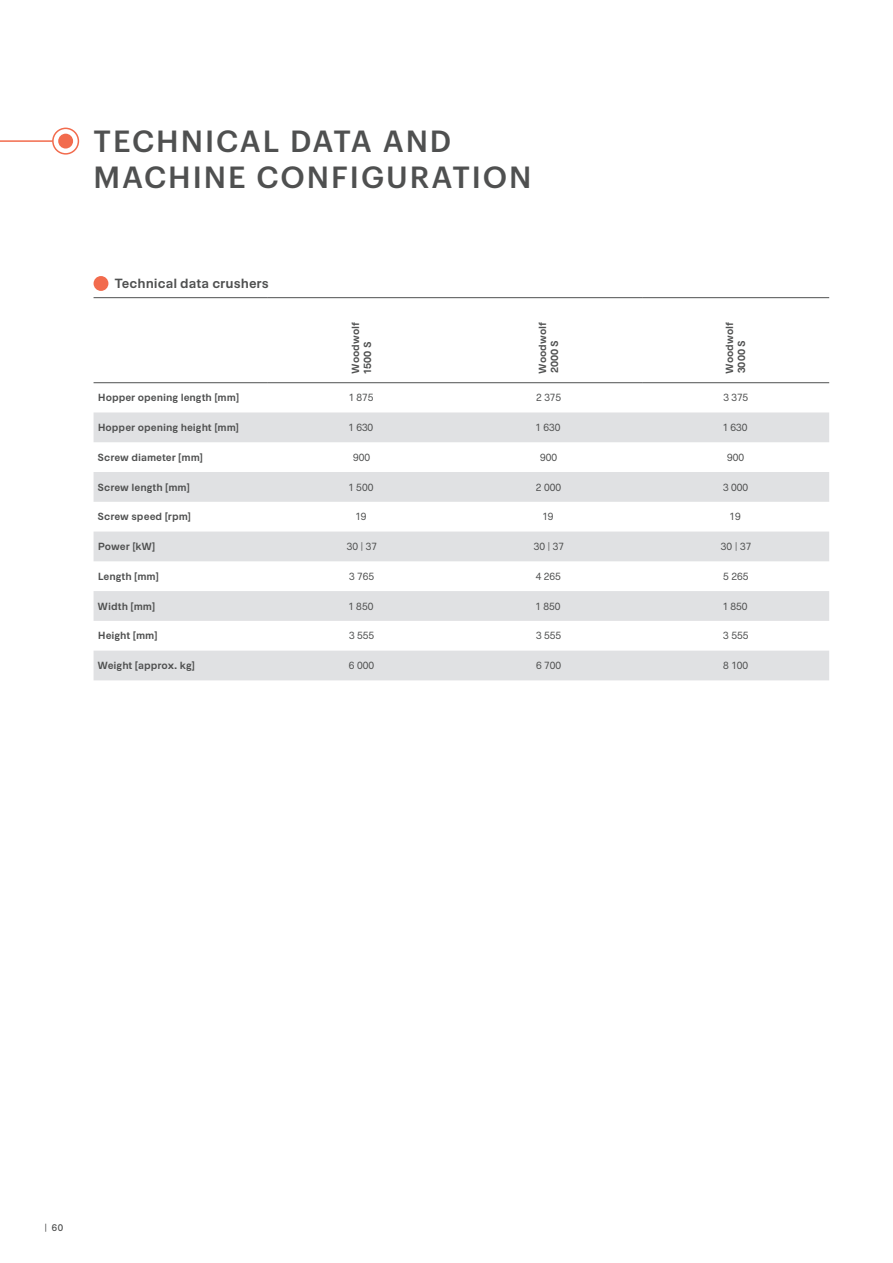
<style>
.page{position:relative;width:893px;height:1263px;background:#fff}
.page>*{position:absolute;margin:0;border:0;box-sizing:border-box;transform-origin:0 0}
.t1{font:500 30px/36px "Graphik";letter-spacing:.065em;color:#4f5050}
.t2{font:700 13.5px "Okomito";color:#4f5050}
.t3{font:700 10.5px/12px "Okomito";color:#4f5050}
.t4{font:10.5px "Okomito";color:#4f5050}
.t5{font:500 9.75px "Okomito";color:#4f5050}
</style>
<div class="page">
<div style="left:52px;top:128px;width:27px;height:27px;border:2px solid #f26b4d;border-radius:50%"></div>
<div style="left:58px;top:134px;width:15px;height:15px;background:#f26b4d;border-radius:50%"></div>
<hr style="left:0;top:140px;width:53px;height:2px;background:#f26b4d">
<svg style="left:94px;top:412px;width:735px;height:149px;fill:#e0e1e3"></svg>
<svg style="left:94px;top:591px;width:735px;height:89px;fill:#e0e1e3"></svg>
<hr style="left:94px;top:297px;width:174px;height:1px;background:#4f5050">
<hr style="left:268px;top:297px;width:187px;height:1px;background:#4f5050">
<hr style="left:455px;top:297px;width:187px;height:1px;background:#4f5050">
<hr style="left:642px;top:297px;width:187px;height:1px;background:#4f5050">
<hr style="left:94px;top:382px;width:174px;height:1px;background:#4f5050">
<hr style="left:268px;top:382px;width:187px;height:1px;background:#4f5050">
<hr style="left:455px;top:382px;width:187px;height:1px;background:#4f5050">
<hr style="left:642px;top:382px;width:187px;height:1px;background:#4f5050">
<div style="left:94px;top:276px;width:14px;height:15px;background:#f26b4d;border-radius:50%"></div>
<h1 class="t1" style="left:94px;top:120px;width:439px">TECHNICAL DATA AND<br>MACHINE CONFIGURATION</h1>
<p class="t2" style="left:115px;top:273px;width:156px">Technical data crushers</p>
<p class="t3" style="left:349px;top:374px;width:54px;rotate:-90deg">Woodwolf<br>1500 S</p>
<p class="t3" style="left:536px;top:374px;width:53px;rotate:-90deg">Woodwolf<br>2000 S</p>
<p class="t3" style="left:723px;top:374px;width:53px;rotate:-90deg">Woodwolf<br>3000 S</p>
<p class="t3" style="left:98px;top:391px;width:143px">Hopper opening length [mm]</p>
<p class="t4" style="left:349px;top:390px;width:26px">1 875</p>
<p class="t4" style="left:536px;top:390px;width:27px">2 375</p>
<p class="t4" style="left:723px;top:390px;width:26px">3 375</p>
<p class="t3" style="left:98px;top:420px;width:143px">Hopper opening height [mm]</p>
<p class="t4" style="left:349px;top:420px;width:26px">1 630</p>
<p class="t4" style="left:536px;top:420px;width:26px">1 630</p>
<p class="t4" style="left:723px;top:420px;width:26px">1 630</p>
<p class="t3" style="left:98px;top:450px;width:107px">Screw diameter [mm]</p>
<p class="t4" style="left:353px;top:449px;width:19px">900</p>
<p class="t4" style="left:540px;top:449px;width:19px">900</p>
<p class="t4" style="left:727px;top:449px;width:19px">900</p>
<p class="t3" style="left:98px;top:480px;width:94px">Screw length [mm]</p>
<p class="t4" style="left:348px;top:479px;width:26px">1 500</p>
<p class="t4" style="left:536px;top:479px;width:27px">2 000</p>
<p class="t4" style="left:723px;top:479px;width:27px">3 000</p>
<p class="t3" style="left:98px;top:510px;width:95px">Screw speed [rpm]</p>
<p class="t4" style="left:355px;top:509px;width:13px">19</p>
<p class="t4" style="left:543px;top:509px;width:13px">19</p>
<p class="t4" style="left:730px;top:509px;width:13px">19</p>
<p class="t3" style="left:98px;top:540px;width:59px">Power [kW]</p>
<p class="t4" style="left:347px;top:539px;width:32px">30 | 37</p>
<p class="t4" style="left:534px;top:539px;width:32px">30 | 37</p>
<p class="t4" style="left:721px;top:539px;width:32px">30 | 37</p>
<p class="t3" style="left:98px;top:569px;width:63px">Length [mm]</p>
<p class="t4" style="left:349px;top:568px;width:26px">3 765</p>
<p class="t4" style="left:536px;top:568px;width:27px">4 265</p>
<p class="t4" style="left:723px;top:568px;width:27px">5 265</p>
<p class="t3" style="left:98px;top:599px;width:59px">Width [mm]</p>
<p class="t4" style="left:348px;top:598px;width:26px">1 850</p>
<p class="t4" style="left:536px;top:598px;width:26px">1 850</p>
<p class="t4" style="left:723px;top:598px;width:26px">1 850</p>
<p class="t3" style="left:98px;top:629px;width:61px">Height [mm]</p>
<p class="t4" style="left:349px;top:628px;width:27px">3 555</p>
<p class="t4" style="left:536px;top:628px;width:27px">3 555</p>
<p class="t4" style="left:723px;top:628px;width:27px">3 555</p>
<p class="t3" style="left:98px;top:659px;width:99px">Weight [approx. kg]</p>
<p class="t4" style="left:349px;top:658px;width:27px">6 000</p>
<p class="t4" style="left:536px;top:658px;width:26px">6 700</p>
<p class="t4" style="left:723px;top:658px;width:26px">8 100</p>
<p class="t5" style="left:45px;top:1221px;width:20px">| 60</p>
</div>
